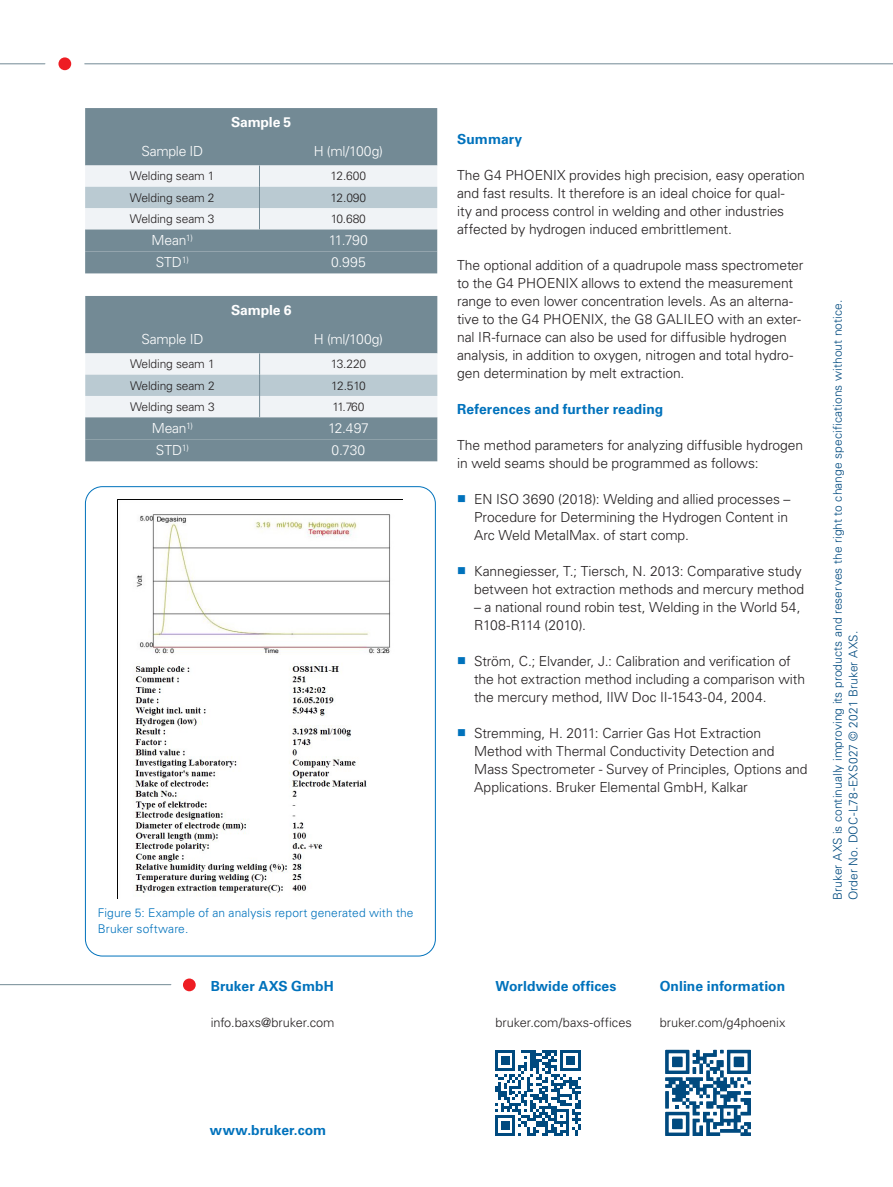
<style>
.page{position:relative;width:893px;height:1187px;background:#fff}
.page>*{position:absolute;margin:0;border:0;box-sizing:border-box;transform-origin:0 0}
.Body{font:300 13.8px/18px "Univers LT Std";letter-spacing:-.005em;color:#231f20}
.Table_text_Headline{font:300 13.8px "Univers LT Std";letter-spacing:-.015em;color:#fff}
.Addresse_Headline{font:700 13.8px "Univers LT Std";letter-spacing:.005em;color:#0072bc}
.Subheadline_1__blau{font:700 13.8px "Univers LT Std";letter-spacing:.005em;color:#0072bc}
.Table_text_Headline-2{font:700 13.8px "Univers LT Std";letter-spacing:-.01em;color:#fff}
.Body-2{font:700 13.8px "Univers LT Std";color:#0072bc}
.Addresse_Text{font:300 12.75px "Univers LT Std";color:#231f20}
.Copyright_dunkelblau{font:300 12px/15.8px "Univers LT Std";letter-spacing:.01em;color:#004a7f}
.Table_Text_black{font:300 12px "Univers LT Std";letter-spacing:-.01em;color:#231f20}
.Caption_schwarz{font:300 12px/15.8px "Univers LT Std";letter-spacing:.01em;color:#0072bc}
</style>
<div class="page">
<hr style="left:0;top:63px;width:45px;height:1px;background:#738a95">
<hr style="left:85px;top:63px;width:808px;height:1px;background:#738a95">
<div style="left:58px;top:57px;width:13px;height:13px;background:#ee1d23;border-radius:50%"></div>
<svg style="left:495px;top:1050px;width:86px;height:85px"></svg>
<hr style="left:0;top:984px;width:171px;height:1px;background:#738a95">
<div style="left:183px;top:978px;width:13px;height:13px;background:#ee1d23;border-radius:50%"></div>
<div style="left:85px;top:108px;width:352px;height:143px;background:#738a95"></div>
<div style="left:85px;top:251px;width:352px;height:22px;background:#738a95"></div>
<svg style="left:85px;top:165px;width:352px;height:64px"></svg>
<div style="left:85px;top:296px;width:352px;height:143px;background:#738a95"></div>
<div style="left:85px;top:439px;width:352px;height:22px;background:#738a95"></div>
<svg style="left:85px;top:353px;width:352px;height:64px"></svg>
<img style="left:134px;top:514px;width:257px;height:382px">
<svg style="left:665px;top:1049px;width:86px;height:86px"></svg>
<p class="Table_text_Headline-2" style="left:231px;top:114px;width:62px">Sample 5</p>
<p class="Table_text_Headline" style="left:141px;top:143px;width:63px">Sample ID</p>
<p class="Table_text_Headline" style="left:314px;top:143px;width:71px">H (ml/100g)</p>
<p class="Table_Text_black" style="left:130px;top:169px;width:86px">Welding seam 1</p>
<p class="Table_Text_black" style="left:330px;top:169px;width:37px">12.600</p>
<p class="Table_Text_black" style="left:130px;top:190px;width:86px">Welding seam 2</p>
<p class="Table_Text_black" style="left:331px;top:190px;width:37px">12.090</p>
<p class="Table_Text_black" style="left:130px;top:211px;width:86px">Welding seam 3</p>
<p class="Table_Text_black" style="left:331px;top:211px;width:37px">10.680</p>
<p class="Table_text_Headline" style="left:152px;top:232px;width:43px">Mean<sup>1)</sup></p>
<p class="Table_text_Headline" style="left:329px;top:232px;width:41px">11.790</p>
<p class="Table_text_Headline" style="left:156px;top:254px;width:35px">STD<sup>1)</sup></p>
<p class="Table_text_Headline" style="left:331px;top:254px;width:36px">0.995</p>
<p class="Table_text_Headline-2" style="left:231px;top:302px;width:62px">Sample 6</p>
<p class="Table_text_Headline" style="left:141px;top:331px;width:63px">Sample ID</p>
<p class="Table_text_Headline" style="left:314px;top:331px;width:71px">H (ml/100g)</p>
<p class="Table_Text_black" style="left:130px;top:356px;width:86px">Welding seam 1</p>
<p class="Table_Text_black" style="left:331px;top:356px;width:37px">13.220</p>
<p class="Table_Text_black" style="left:130px;top:378px;width:86px">Welding seam 2</p>
<p class="Table_Text_black" style="left:331px;top:378px;width:36px">12.510</p>
<p class="Table_Text_black" style="left:130px;top:399px;width:86px">Welding seam 3</p>
<p class="Table_Text_black" style="left:332px;top:399px;width:34px">11.760</p>
<p class="Table_text_Headline" style="left:152px;top:420px;width:43px">Mean<sup>1)</sup></p>
<p class="Table_text_Headline" style="left:328px;top:420px;width:42px">12.497</p>
<p class="Table_text_Headline" style="left:156px;top:442px;width:35px">STD<sup>1)</sup></p>
<p class="Table_text_Headline" style="left:332px;top:442px;width:35px">0.730</p>
<p class="Caption_schwarz" style="left:98px;top:904px;width:317px">Figure 5: Example of an analysis report generated with the<br>Bruker software.</p>
<p class="Addresse_Headline" style="left:211px;top:977px;width:125px">Bruker AXS GmbH</p>
<p class="Addresse_Text" style="left:211px;top:1014px;width:125px">info.baxs@bruker.com</p>
<p class="Addresse_Headline" style="left:210px;top:1121px;width:118px">www.bruker.com</p>
<p class="Body-2" style="left:457px;top:131px;width:67px">Summary</p>
<p class="Body" style="left:457px;top:166px;width:349px">The G4 PHOENIX provides high precision, easy operation and fast results. It therefore is an ideal choice for qual-<br>ity and process control in welding and other industries affected by hydrogen induced embrittlement.</p>
<p class="Body" style="left:457px;top:256px;width:348px">The optional addition of a quadrupole mass spectrometer to the G4 PHOENIX allows to extend the measurement range to even lower concentration levels. As an alterna&shy;tive to the G4 PHOENIX, the G8 GALILEO with an exter&shy;nal IR-furnace can also be used for diffusible hydrogen analysis, in addition to oxygen, nitrogen and total hydro&shy;gen determination by melt extraction.</p>
<p class="Subheadline_1__blau" style="left:457px;top:401px;width:208px">References and further reading</p>
<p class="Body" style="left:457px;top:436px;width:347px">The method parameters for analyzing diffusible hydrogen in weld seams should be programmed as follows:</p>
<p class="Body" style="left:474px;top:490px;width:318px">EN ISO 3690 (2018): Welding and allied processes –<br>Procedure for Determining the Hydrogen Content in<br>Arc Weld MetalMax. of start comp.</p>
<p class="Body" style="left:474px;top:562px;width:332px">Kannegiesser, T.; Tiersch, N. 2013: Comparative study between hot extraction methods and mercury method</p>
<p class="Body" style="left:474px;top:598px;width:328px">– a national round robin test, Welding in the World 54,<br>R108-R114 (2010).</p>
<p class="Body" style="left:474px;top:652px;width:332px">Ström, C.; Elvander, J.: Calibration and verification of the hot extraction method including a comparison with the mercury method, IIW Doc II-1543-04, 2004.</p>
<p class="Body" style="left:474px;top:724px;width:335px">Stremming, H. 2011: Carrier Gas Hot Extraction Method with Thermal Conductivity Detection and Mass Spectrometer - Survey of Principles, Options and Applications. Bruker Elemental GmbH, Kalkar</p>
<p class="Copyright_dunkelblau" style="left:830px;top:900px;width:601px;rotate:-90deg">Bruker AXS is continually improving its products and reserves the right to change specifications without notice.<br>Order No. DOC-L78-EXS027 © 2021 Bruker AXS.</p>
<p class="Addresse_Headline" style="left:496px;top:977px;width:122px">Worldwide offices</p>
<p class="Addresse_Text" style="left:496px;top:1014px;width:138px">bruker.com/baxs-offices</p>
<p class="Addresse_Headline" style="left:660px;top:977px;width:127px">Online information</p>
<p class="Addresse_Text" style="left:660px;top:1014px;width:127px">bruker.com/g4phoenix</p>
</div>
